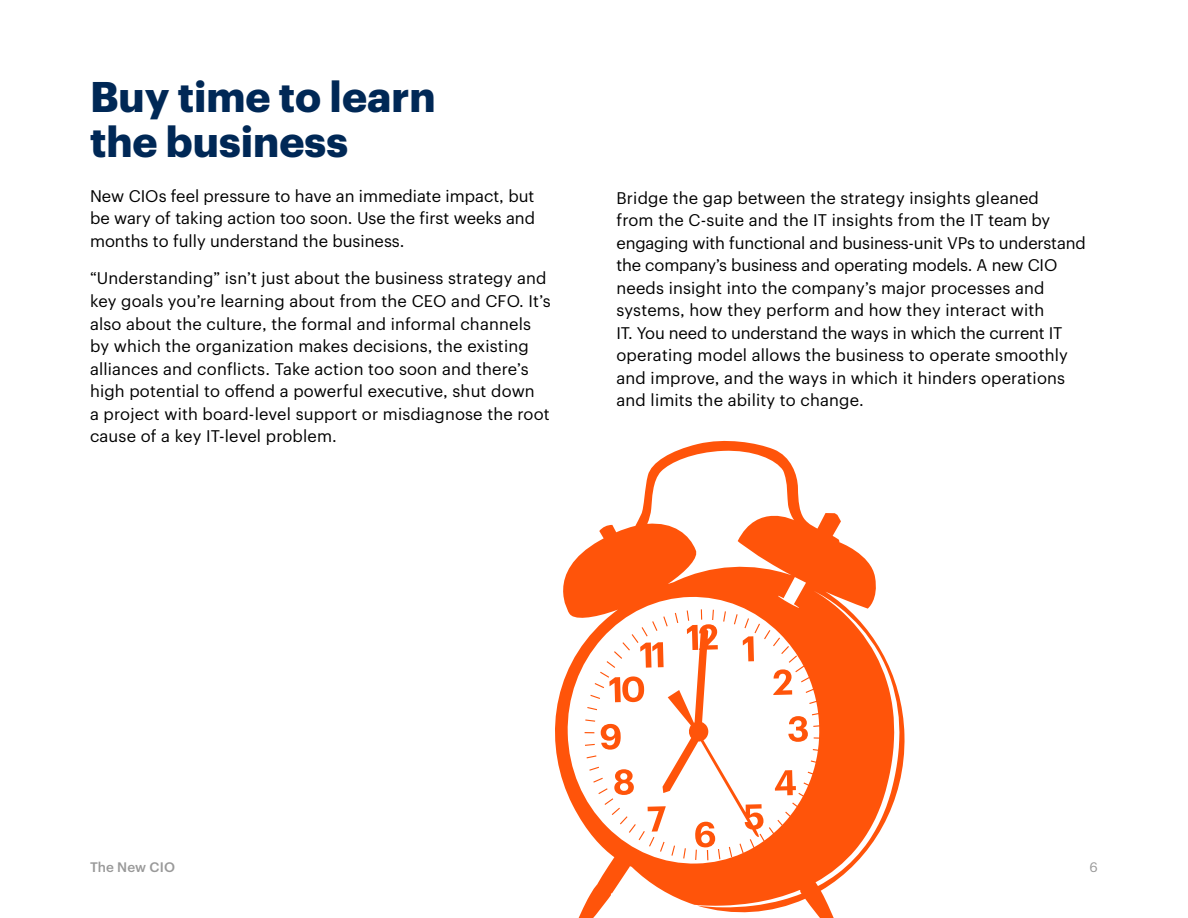
<style>
.page{position:relative;width:1188px;height:918px;background:#fff}
.page>*{position:absolute;margin:0;border:0;box-sizing:border-box;transform-origin:0 0}
.t1{font:700 42px/45px "Graphik";color:#002856}
.t2{font:16.5px/22.5px "Graphik";letter-spacing:.01em;color:#000}
.t3{font:500 13.5px "Graphik";letter-spacing:.01em;color:#999}
.t4{font:13.5px "Graphik";color:#999}
</style>
<div class="page">
<svg style="left:555px;top:440px;width:350px;height:478px"></svg>
<h1 class="t1" style="left:90px;top:70px;width:347px">Buy time to learn the business</h1>
<p class="t2" style="left:90px;top:183px;width:447px;text-align:justify">New CIOs feel pressure to have an immediate impact, but be wary of taking action too soon. Use the first weeks and months to fully understand the business.</p>
<p class="t2" style="left:90px;top:266px;width:462px">“Understanding” isn’t just about the business strategy and key goals you’re learning about from the CEO and CFO. It’s also about the culture, the formal and informal channels by which the organization makes decisions, the existing alliances and conflicts. Take action too soon and there’s high potential to offend a powerful executive, shut down<br>a project with board-level support or misdiagnose the root cause of a key IT-level problem.</p>
<p class="t2" style="left:616px;top:185px;width:471px">Bridge the gap between the strategy insights gleaned<br>from the C-suite and the IT insights from the IT team by engaging with functional and business-unit VPs to understand the company’s business and operating models. A new CIO needs insight into the company’s major processes and systems, how they perform and how they interact with<br>IT. You need to understand the ways in which the current IT operating model allows the business to operate smoothly and improve, and the ways in which it hinders operations and limits the ability to change.</p>
<p class="t3" style="left:90px;top:857px;width:86px">The New CIO</p>
<p class="t4" style="left:1090px;top:857px;width:10px">6</p>
</div>
